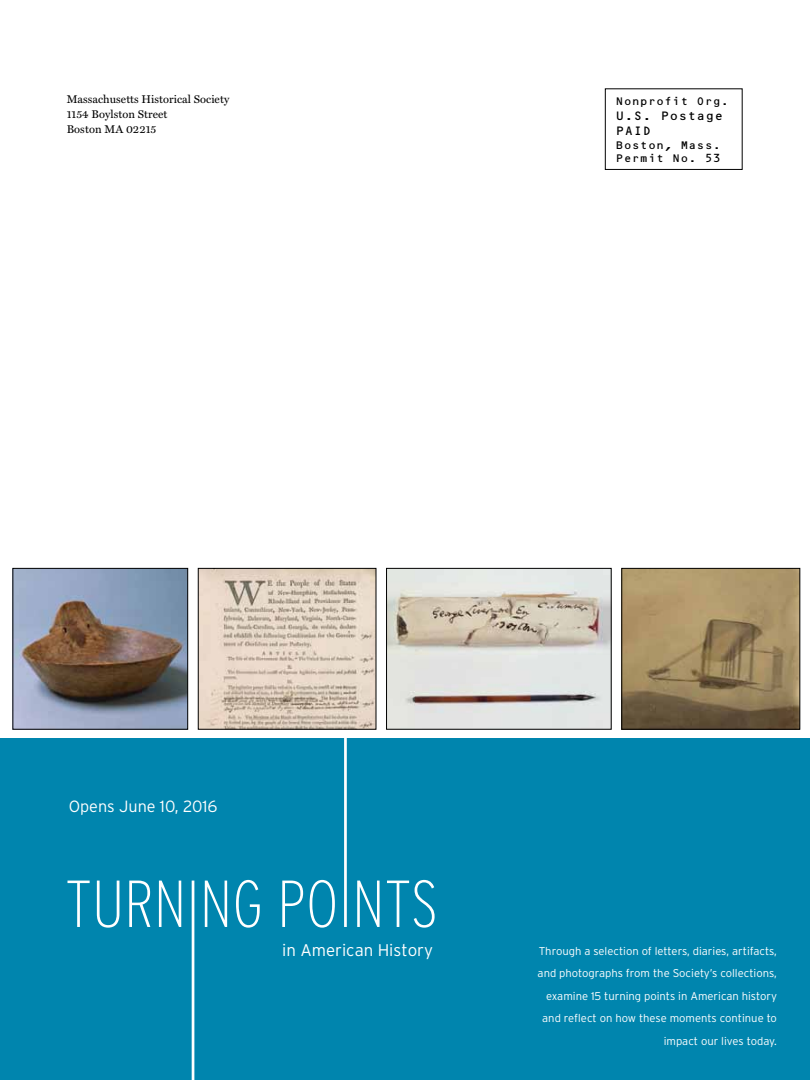
<style>
.page{position:relative;width:810px;height:1080px;background:#fff}
.page>*{position:absolute;margin:0;border:0;box-sizing:border-box;transform-origin:0 0}
.t1{font:300 16.88px "Interstate";color:#fff}
.t2{font:300 16.25px "Interstate";color:#fff}
.t3{font:12.5px/15px "OCRB";color:#000}
.t4{font:300 11.25px/22.5px "Interstate";color:#fff;text-align:right}
.t5{font:11.25px/15px "Miller Text";letter-spacing:.005em;color:#000}
.t6{font:11.25px/13.5px "OCRB";color:#000}
</style>
<div class="page">
<div style="left:0;top:738px;width:810px;height:342px;background:#0085ae"></div>
<svg style="left:67px;top:716px;width:368px;height:364px"></svg>
<div style="left:605px;top:88px;width:137px;height:82px;border:1px solid #000"></div>
<img style="left:624px;top:570px;width:174px;height:157px">
<div style="left:622px;top:568px;width:178px;height:161px;border:1px solid #000"></div>
<img style="left:388px;top:570px;width:221px;height:157px">
<div style="left:386px;top:568px;width:225px;height:161px;border:1px solid #000"></div>
<img style="left:200px;top:570px;width:174px;height:157px">
<div style="left:198px;top:568px;width:178px;height:161px;border:1px solid #000"></div>
<img style="left:15px;top:570px;width:171px;height:157px">
<div style="left:13px;top:568px;width:175px;height:161px;border:1px solid #000"></div>
<p class="t5" style="left:67px;top:92px;width:164px">Massachusetts Historical Society<br>1154 Boylston Street<br>Boston MA 02215</p>
<p class="t6" style="left:616px;top:95px;width:115px">Nonprofit Org.</p>
<p class="t3" style="left:616px;top:108px;width:110px">U.S. Postage<br>PAID</p>
<p class="t6" style="left:616px;top:138px;width:107px">Boston, Mass.<br>Permit No. 53</p>
<h2 class="t2" style="left:69px;top:796px;width:150px">Opens June 10, 2016</h2>
<h1 class="t1" style="left:282px;top:940px;width:152px">in American History</h1>
<p class="t4" style="left:538px;top:940px;width:241px">Through a selection of letters, diaries, artifacts, and photographs from the Society’s collections, examine 15 turning points in American history and reflect on how these moments continue to impact our lives today.</p>
</div>
